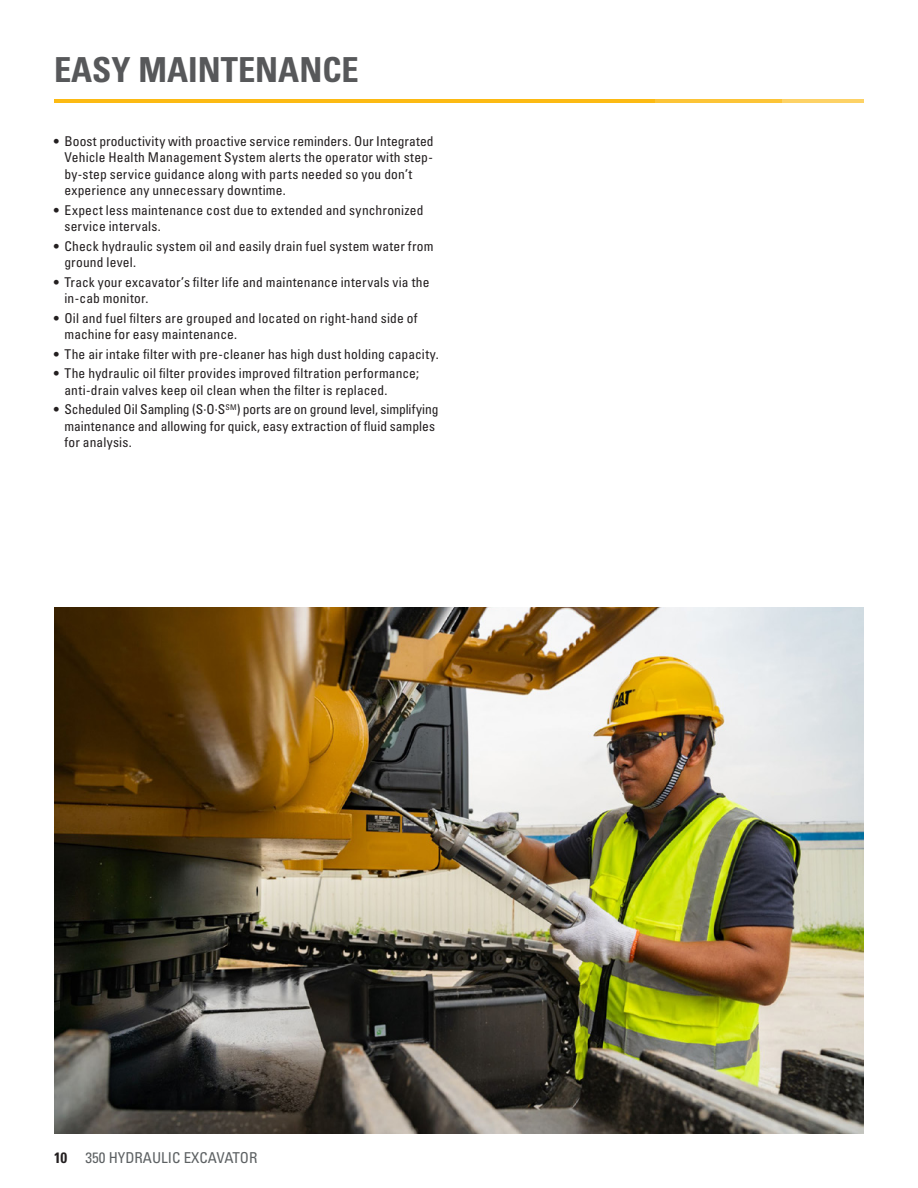
<style>
.page{position:relative;width:918px;height:1188px;background:#fff}
.page>*{position:absolute;margin:0;border:0;box-sizing:border-box;transform-origin:0 0}
.t1{font:34.5px "Univers LTCYR 67 Bold Cond";color:#57585a}
.t2{font:condensed 15px "Univers LTCYR 57";color:#5d6163}
.t3{font:condensed 13.5px/16.5px "Univers LTCYR 57";letter-spacing:.01em;color:#231f20}
.s1{font-family:"Univers LTCYR 67 Bold Cond";font-stretch:normal;color:#231f20}
</style>
<div class="page">
<hr style="left:54px;top:99px;width:601px;height:4px;background:#fcba13">
<hr style="left:654px;top:99px;width:128px;height:4px;background:#fcc437">
<hr style="left:782px;top:99px;width:81px;height:4px;background:#fdd266">
<img style="left:54px;top:608px;width:809px;height:526px">
<h1 class="t1" style="left:54px;top:48px;width:306px">EASY MAINTENANCE</h1>
<p class="t3" style="left:65px;top:132px;width:371px;text-indent:-11px">• Boost productivity with proactive service reminders. Our Integrated Vehicle Health Management System alerts the operator with step&shy;by-step service guidance along with parts needed so you don’t experience any unnecessary downtime.</p>
<p class="t3" style="left:65px;top:201px;width:360px;text-indent:-11px">• Expect less maintenance cost due to extended and synchronized service intervals.</p>
<p class="t3" style="left:65px;top:237px;width:371px;text-indent:-11px">• Check hydraulic system oil and easily drain fuel system water from ground level.</p>
<p class="t3" style="left:65px;top:273px;width:367px;text-indent:-11px">• Track your excavator’s filter life and maintenance intervals via the in-cab monitor.</p>
<p class="t3" style="left:65px;top:309px;width:355px;text-indent:-11px">• Oil and fuel filters are grouped and located on right-hand side of machine for easy maintenance.</p>
<p class="t3" style="left:54px;top:345px;width:386px">• The air intake filter with pre-cleaner has high dust holding capacity.</p>
<p class="t3" style="left:65px;top:365px;width:356px;text-indent:-11px">• The hydraulic oil filter provides improved filtration performance; anti-drain valves keep oil clean when the filter is replaced.</p>
<p class="t3" style="left:65px;top:401px;width:375px;text-indent:-11px">• Scheduled Oil Sampling (S·O·S<sup>SM</sup>) ports are on ground level, simplifying maintenance and allowing for quick, easy extraction of fluid samples for analysis.</p>
<p class="t2" style="left:54px;top:1148px;width:205px"><span class="s1">10</span> 350 HYDRAULIC EXCAVATOR</p>
</div>
